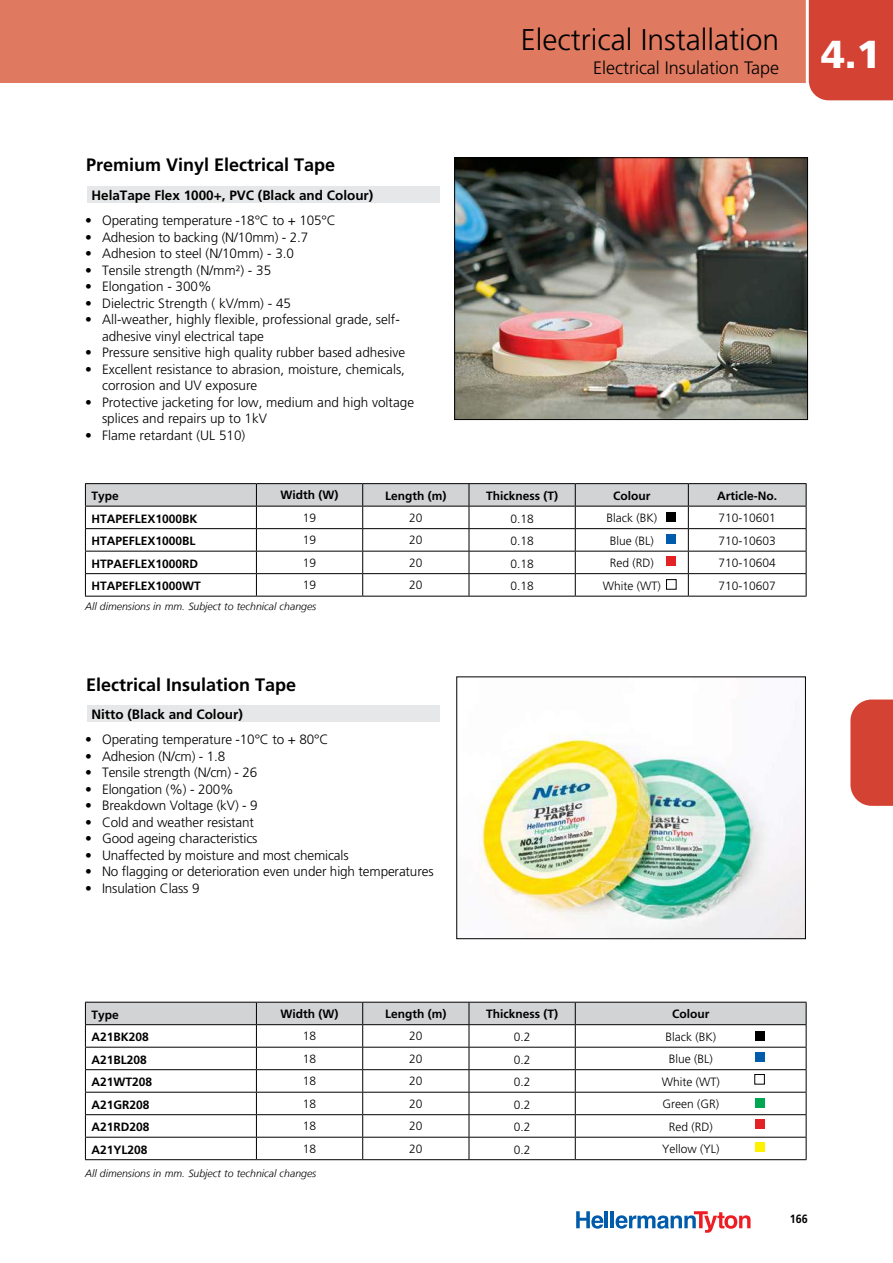
<style>
.page{position:relative;width:893px;height:1263px;background:#fff}
.page>*{position:absolute;margin:0;border:0;box-sizing:border-box;transform-origin:0 0}
.t1{font:300 30px "Frutiger";color:#000}
.t2{font:700 18px "Frutiger";color:#000}
.t3{font:300 18px "Frutiger";color:#000}
.t4{font:300 13.5px/16.5px "Frutiger";color:#000}
.t5{font:700 13.5px "Frutiger";color:#000}
.t6{font:700 12px "Frutiger";color:#000}
.t7{font:300 12px "Frutiger";color:#000}
.t8{font:700 12px "Frutiger";color:#000;scale:.9 1}
.t9{font:italic 300 10.5px "Frutiger LT";color:#000}
.s1{font-weight:400}
</style>
<div class="page">
<div style="left:0;top:0;width:806px;height:82px;background:#df7a60"></div>
<svg style="left:804px;top:0;width:89px;height:101px;background:#d64c3e"></svg>
<svg style="left:576px;top:1211px;width:27px;height:18px"></svg>
<hr style="left:605px;top:1211px;width:3px;height:17px;background:#005baa">
<hr style="left:611px;top:1211px;width:3px;height:17px;background:#005baa">
<svg style="left:616px;top:1211px;width:134px;height:22px"></svg>
<img style="left:456px;top:159px;width:350px;height:259px">
<div style="left:454px;top:157px;width:354px;height:263px;border:1px solid #000"></div>
<div style="left:87px;top:705px;width:353px;height:17px;background:#e6e7e8"></div>
<hr style="left:85px;top:1159px;width:171px;height:1px;background:#000">
<hr style="left:256px;top:1159px;width:107px;height:1px;background:#000">
<hr style="left:363px;top:1159px;width:106px;height:1px;background:#000">
<hr style="left:469px;top:1159px;width:106px;height:1px;background:#000">
<hr style="left:575px;top:1159px;width:231px;height:1px;background:#000">
<svg style="left:85px;top:1002px;width:722px;height:157px"></svg>
<svg style="left:850px;top:699px;width:43px;height:107px;background:#d64d3f"></svg>
<div style="left:87px;top:186px;width:353px;height:16px;background:#e6e7e8"></div>
<hr style="left:85px;top:483px;width:171px;height:1px;background:#000">
<hr style="left:256px;top:483px;width:107px;height:1px;background:#000">
<hr style="left:363px;top:483px;width:106px;height:1px;background:#000">
<hr style="left:469px;top:483px;width:106px;height:1px;background:#000">
<hr style="left:575px;top:483px;width:113px;height:1px;background:#000">
<hr style="left:688px;top:483px;width:118px;height:1px;background:#000">
<hr style="left:85px;top:596px;width:171px;height:1px;background:#000">
<hr style="left:256px;top:596px;width:107px;height:1px;background:#000">
<hr style="left:363px;top:596px;width:106px;height:1px;background:#000">
<hr style="left:469px;top:596px;width:106px;height:1px;background:#000">
<hr style="left:575px;top:596px;width:113px;height:1px;background:#000">
<hr style="left:688px;top:596px;width:118px;height:1px;background:#000">
<svg style="left:85px;top:484px;width:722px;height:112px"></svg>
<div style="left:666px;top:580px;width:10px;height:9px;background:#fff"></div>
<div style="left:666px;top:579px;width:10px;height:10px;border:1px solid #000"></div>
<div style="left:666px;top:513px;width:10px;height:9px;background:#000"></div>
<div style="left:666px;top:534px;width:10px;height:9px;background:#005baa"></div>
<div style="left:666px;top:557px;width:10px;height:9px;background:#e32226"></div>
<img style="left:479px;top:733px;width:325px;height:204px">
<div style="left:456px;top:676px;width:350px;height:263px;border:1px solid #000"></div>
<h2 class="t2" style="left:86px;top:154px;width:251px">Premium Vinyl Electrical Tape</h2>
<p class="t5" style="left:91px;top:187px;width:283px">HelaTape Flex 1000+, PVC (Black and Colour)</p>
<p class="t4" style="left:85px;top:212px;width:252px"><span class="s1">•</span> Operating temperature -18°C to + 105°C</p>
<p class="t4" style="left:85px;top:229px;width:225px"><span class="s1">•</span> Adhesion to backing (N/10mm) - 2.7</p>
<p class="t4" style="left:85px;top:245px;width:211px"><span class="s1">•</span> Adhesion to steel (N/10mm) - 3.0</p>
<p class="t4" style="left:85px;top:262px;width:188px"><span class="s1">•</span> Tensile strength (N/mm²) - 35</p>
<p class="t4" style="left:85px;top:278px;width:128px"><span class="s1">•</span> Elongation - 300%</p>
<p class="t4" style="left:85px;top:295px;width:208px"><span class="s1">•</span> Dielectric Strength ( kV/mm) - 45</p>
<p class="t4" style="left:102px;top:311px;width:299px;text-indent:-17px"><span class="s1">•</span> All-weather, highly flexible, professional grade, self&shy;adhesive vinyl electrical tape</p>
<p class="t4" style="left:85px;top:344px;width:322px"><span class="s1">•</span> Pressure sensitive high quality rubber based adhesive</p>
<p class="t4" style="left:102px;top:361px;width:304px;text-indent:-17px"><span class="s1">•</span> Excellent resistance to abrasion, moisture, chemicals, corrosion and UV exposure</p>
<p class="t4" style="left:102px;top:394px;width:314px;text-indent:-17px"><span class="s1">•</span> Protective jacketing for low, medium and high voltage splices and repairs up to 1kV</p>
<p class="t4" style="left:85px;top:427px;width:162px"><span class="s1">•</span> Flame retardant (UL 510)</p>
<h1 class="t1" style="left:521px;top:22px;width:260px">Electrical Installation</h1>
<h2 class="t3" style="left:593px;top:57px;width:289px">Electrical Insulation Tape <sup>4.1</sup></h2>
<p class="t6" style="left:91px;top:489px;width:29px">Type</p>
<p class="t6" style="left:281px;top:488px;width:59px">Width (W)</p>
<p class="t6" style="left:385px;top:488px;width:63px">Length (m)</p>
<p class="t6" style="left:486px;top:488px;width:73px">Thickness (T)</p>
<p class="t6" style="left:613px;top:488px;width:39px">Colour</p>
<p class="t6" style="left:717px;top:488px;width:61px">Article-No.</p>
<p class="t6" style="left:91px;top:511px;width:108px">HTAPEFLEX1000BK</p>
<p class="t7" style="left:303px;top:511px;width:15px">19</p>
<p class="t7" style="left:409px;top:511px;width:15px">20</p>
<p class="t7" style="left:510px;top:512px;width:25px">0.18</p>
<p class="t7" style="left:606px;top:511px;width:52px">Black (BK)</p>
<p class="t7" style="left:718px;top:511px;width:59px">710-10601</p>
<p class="t6" style="left:91px;top:534px;width:106px">HTAPEFLEX1000BL</p>
<p class="t7" style="left:303px;top:533px;width:15px">19</p>
<p class="t7" style="left:409px;top:533px;width:15px">20</p>
<p class="t7" style="left:510px;top:534px;width:25px">0.18</p>
<p class="t7" style="left:610px;top:534px;width:46px">Blue (BL)</p>
<p class="t7" style="left:718px;top:534px;width:59px">710-10603</p>
<p class="t6" style="left:91px;top:556px;width:108px">HTPAEFLEX1000RD</p>
<p class="t7" style="left:303px;top:556px;width:15px">19</p>
<p class="t7" style="left:409px;top:556px;width:15px">20</p>
<p class="t7" style="left:510px;top:557px;width:25px">0.18</p>
<p class="t7" style="left:610px;top:556px;width:46px">Red (RD)</p>
<p class="t7" style="left:718px;top:556px;width:59px">710-10604</p>
<p class="t6" style="left:91px;top:579px;width:111px">HTAPEFLEX1000WT</p>
<p class="t7" style="left:303px;top:578px;width:15px">19</p>
<p class="t7" style="left:409px;top:578px;width:15px">20</p>
<p class="t7" style="left:510px;top:579px;width:25px">0.18</p>
<p class="t7" style="left:603px;top:579px;width:59px">White (WT)</p>
<p class="t7" style="left:718px;top:579px;width:59px">710-10607</p>
<p class="t9" style="left:85px;top:601px;width:233px">All dimensions in mm. Subject to technical changes</p>
<h2 class="t2" style="left:86px;top:674px;width:212px">Electrical Insulation Tape</h2>
<p class="t5" style="left:91px;top:706px;width:153px">Nitto (Black and Colour)</p>
<p class="t4" style="left:85px;top:731px;width:245px"><span class="s1">•</span> Operating temperature -10°C to + 80°C</p>
<p class="t4" style="left:85px;top:748px;width:142px"><span class="s1">•</span> Adhesion (N/cm) - 1.8</p>
<p class="t4" style="left:85px;top:764px;width:174px"><span class="s1">•</span> Tensile strength (N/cm) - 26</p>
<p class="t4" style="left:85px;top:781px;width:150px"><span class="s1">•</span> Elongation (%) - 200%</p>
<p class="t4" style="left:85px;top:797px;width:174px"><span class="s1">•</span> Breakdown Voltage (kV) - 9</p>
<p class="t4" style="left:85px;top:814px;width:170px"><span class="s1">•</span> Cold and weather resistant</p>
<p class="t4" style="left:85px;top:830px;width:174px"><span class="s1">•</span> Good ageing characteristics</p>
<p class="t4" style="left:85px;top:847px;width:265px"><span class="s1">•</span> Unaffected by moisture and most chemicals</p>
<p class="t4" style="left:85px;top:863px;width:350px"><span class="s1">•</span> No flagging or deterioration even under high temperatures</p>
<p class="t4" style="left:85px;top:880px;width:116px"><span class="s1">•</span> Insulation Class 9</p>
<p class="t6" style="left:91px;top:1007px;width:29px">Type</p>
<p class="t6" style="left:281px;top:1006px;width:59px">Width (W)</p>
<p class="t6" style="left:385px;top:1007px;width:63px">Length (m)</p>
<p class="t6" style="left:486px;top:1007px;width:73px">Thickness (T)</p>
<p class="t6" style="left:672px;top:1007px;width:39px">Colour</p>
<p class="t6" style="left:91px;top:1030px;width:59px">A21BK208</p>
<p class="t7" style="left:303px;top:1029px;width:15px">18</p>
<p class="t7" style="left:409px;top:1029px;width:15px">20</p>
<p class="t7" style="left:514px;top:1030px;width:18px">0.2</p>
<p class="t7" style="left:665px;top:1030px;width:52px">Black (BK)</p>
<p class="t6" style="left:91px;top:1052px;width:57px">A21BL208</p>
<p class="t7" style="left:303px;top:1052px;width:15px">18</p>
<p class="t7" style="left:409px;top:1052px;width:15px">20</p>
<p class="t7" style="left:514px;top:1053px;width:18px">0.2</p>
<p class="t7" style="left:669px;top:1052px;width:46px">Blue (BL)</p>
<p class="t6" style="left:91px;top:1075px;width:62px">A21WT208</p>
<p class="t7" style="left:303px;top:1074px;width:15px">18</p>
<p class="t7" style="left:409px;top:1074px;width:15px">20</p>
<p class="t7" style="left:514px;top:1075px;width:18px">0.2</p>
<p class="t7" style="left:662px;top:1075px;width:59px">White (WT)</p>
<p class="t6" style="left:91px;top:1097px;width:60px">A21GR208</p>
<p class="t7" style="left:303px;top:1097px;width:15px">18</p>
<p class="t7" style="left:409px;top:1097px;width:15px">20</p>
<p class="t7" style="left:514px;top:1098px;width:18px">0.2</p>
<p class="t7" style="left:662px;top:1097px;width:58px">Green (GR)</p>
<p class="t6" style="left:91px;top:1120px;width:60px">A21RD208</p>
<p class="t7" style="left:303px;top:1119px;width:15px">18</p>
<p class="t7" style="left:409px;top:1119px;width:15px">20</p>
<p class="t7" style="left:514px;top:1120px;width:18px">0.2</p>
<p class="t7" style="left:669px;top:1120px;width:46px">Red (RD)</p>
<p class="t6" style="left:91px;top:1142px;width:58px">A21YL208</p>
<p class="t7" style="left:303px;top:1142px;width:15px">18</p>
<p class="t7" style="left:409px;top:1142px;width:15px">20</p>
<p class="t7" style="left:514px;top:1143px;width:18px">0.2</p>
<p class="t7" style="left:662px;top:1142px;width:59px">Yellow (YL)</p>
<p class="t9" style="left:85px;top:1167px;width:233px">All dimensions in mm. Subject to technical changes</p>
<p class="t8" style="left:790px;top:1211px;width:22px">166</p>
</div>
